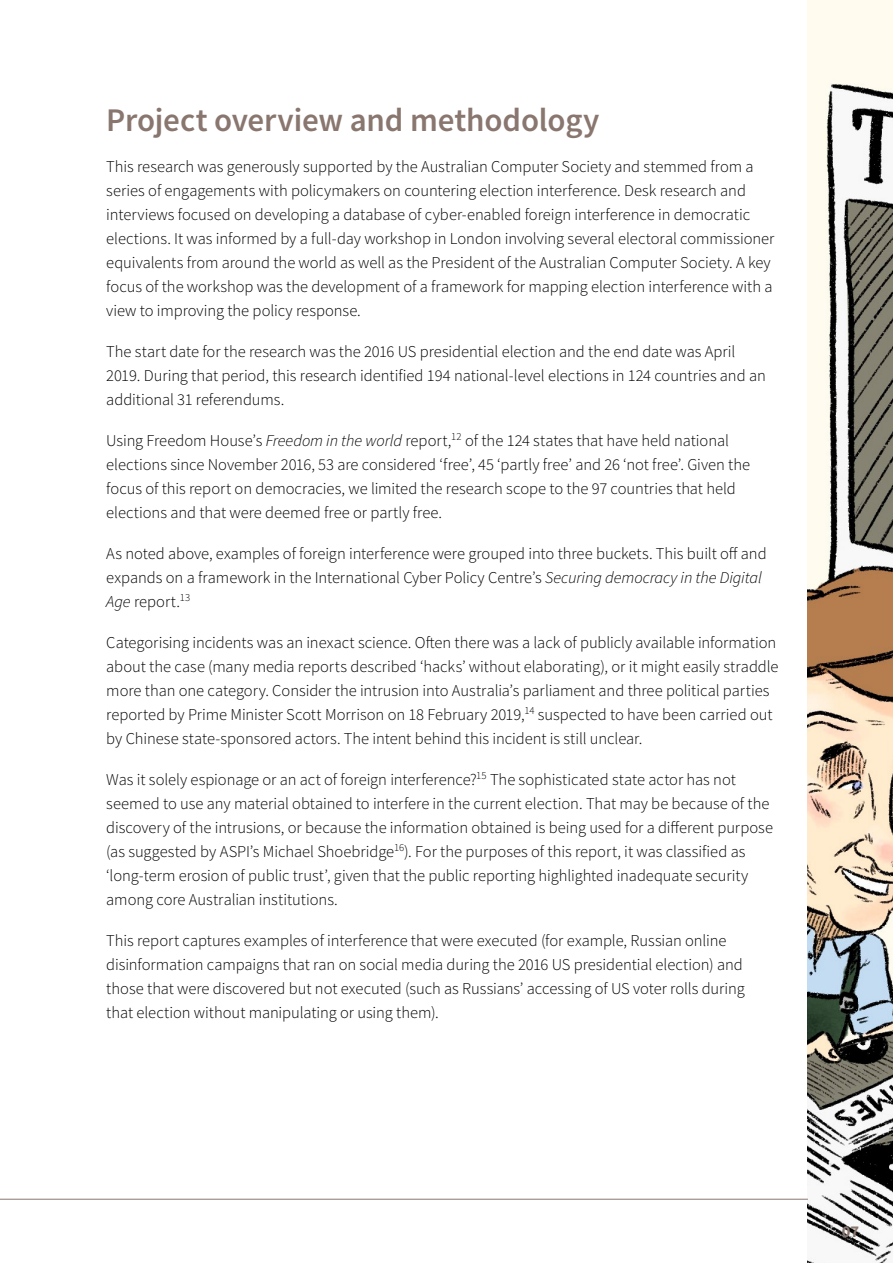
<style>
.page{position:relative;width:893px;height:1263px;background:#fff}
.page>*{position:absolute;margin:0;border:0;box-sizing:border-box;transform-origin:0 0}
.Heading_1{font:600 33px "Source Sans Pro";letter-spacing:-.005em;color:#89766f}
.Text{font:300 16.5px/24px "Source Sans Pro";letter-spacing:-.005em;color:#000}
.t1{font:700 16.5px "Source Sans Pro";color:#89766f}
.s1{font-style:italic}
</style>
<div class="page">
<img style="left:808px;top:0;width:85px;height:1263px">
<hr style="left:0;top:1199px;width:808px;height:1px;background:#89766f">
<h1 class="Heading_1" style="left:106px;top:98px;width:495px">Project overview and methodology</h1>
<p class="Text" style="left:106px;top:155px;width:670px">This research was generously supported by the Australian Computer Society and stemmed from a series of engagements with policymakers on countering election interference. Desk research and interviews focused on developing a database of cyber-enabled foreign interference in democratic elections. It was informed by a full-day workshop in London involving several electoral commissioner equivalents from around the world as well as the President of the Australian Computer Society. A key focus of the workshop was the development of a framework for mapping election interference with a view to improving the policy response.</p>
<p class="Text" style="left:106px;top:340px;width:661px">The start date for the research was the 2016 US presidential election and the end date was April<br>2019. During that period, this research identified 194 national-level elections in 124 countries and an additional 31 referendums.</p>
<p class="Text" style="left:106px;top:429px;width:645px">Using Freedom House’s <span class="s1">Freedom in the world</span> report,<sup>12</sup> of the 124 states that have held national elections since November 2016, 53 are considered ‘free’, 45 ‘partly free’ and 26 ‘not free’. Given the focus of this report on democracies, we limited the research scope to the 97 countries that held elections and that were deemed free or partly free.</p>
<p class="Text" style="left:106px;top:542px;width:662px">As noted above, examples of foreign interference were grouped into three buckets. This built off and expands on a framework in the International Cyber Policy Centre’s <span class="s1">Securing democracy in the Digital<br>Age</span> report.<sup>13</sup></p>
<p class="Text" style="left:106px;top:631px;width:674px">Categorising incidents was an inexact science. Often there was a lack of publicly available information about the case (many media reports described ‘hacks’ without elaborating), or it might easily straddle more than one category. Consider the intrusion into Australia’s parliament and three political parties reported by Prime Minister Scott Morrison on 18 February 2019,<sup>14</sup> suspected to have been carried out by Chinese state-sponsored actors. The intent behind this incident is still unclear.</p>
<p class="Text" style="left:106px;top:768px;width:668px">Was it solely espionage or an act of foreign interference?<sup>15</sup> The sophisticated state actor has not seemed to use any material obtained to interfere in the current election. That may be because of the discovery of the intrusions, or because the information obtained is being used for a different purpose (as suggested by ASPI’s Michael Shoebridge<sup>16</sup>). For the purposes of this report, it was classified as ‘long-term erosion of public trust’, given that the public reporting highlighted inadequate security among core Australian institutions.</p>
<p class="Text" style="left:106px;top:929px;width:640px">This report captures examples of interference that were executed (for example, Russian online disinformation campaigns that ran on social media during the 2016 US presidential election) and those that were discovered but not executed (such as Russians’ accessing of US voter rolls during that election without manipulating or using them).</p>
<p class="t1" style="left:842px;top:1220px;width:19px">07</p>
</div>
